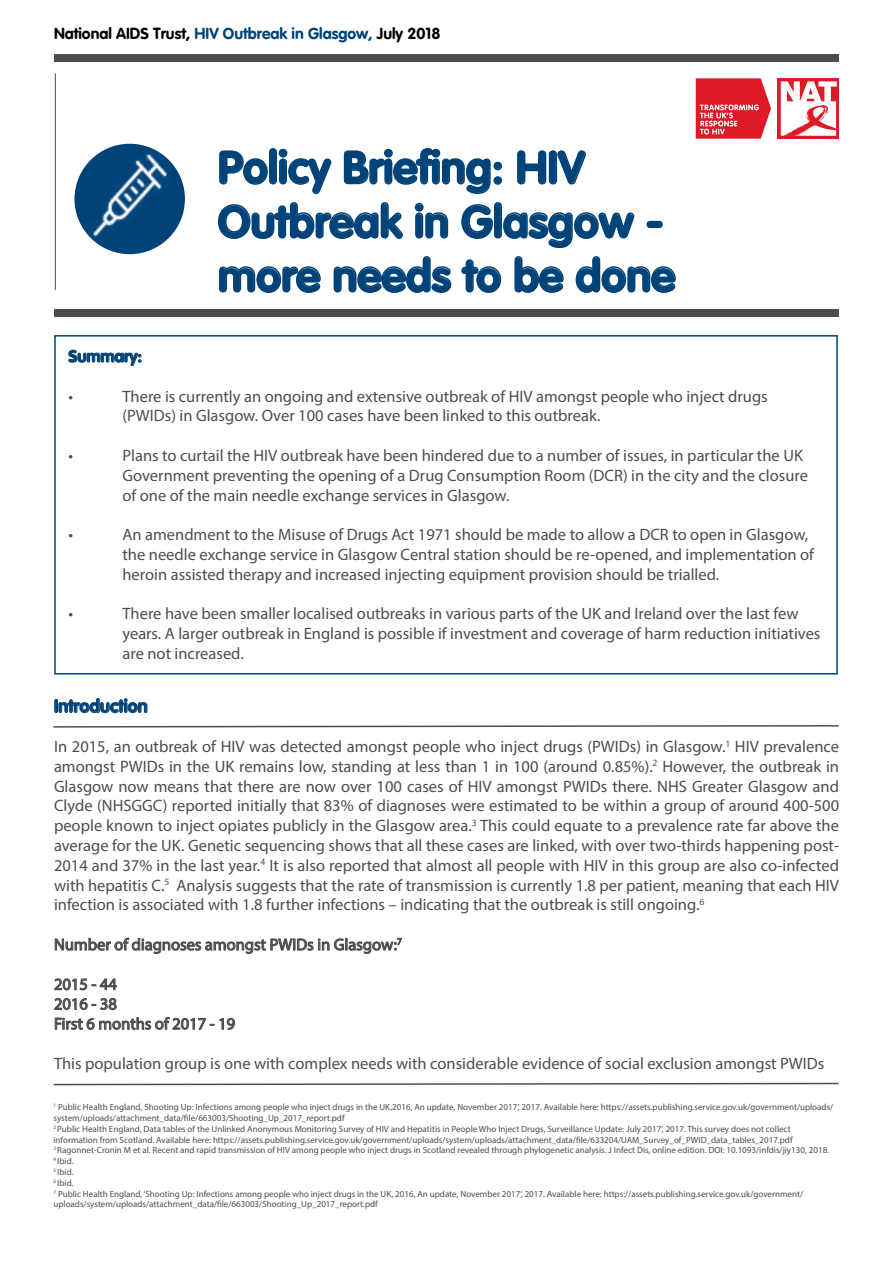
<style>
.page{position:relative;width:893px;height:1263px;background:#fff}
.page>*{position:absolute;margin:0;border:0;box-sizing:border-box;transform-origin:0 0}
.t1{font:45px/54px "VAG Rounded Bold";color:#004378}
.t2{font:18px "VAG Rounded Bold";color:#004378}
.t3{font:16.5px/19.8px "Myriad Pro";color:#4d4d4f}
.t4{font:16.5px "VAG Rounded Bold";color:#004378}
.t5{font:15.75px "VAG Rounded Bold";color:#000}
.t6{font:9px/10.8px "Myriad Pro";color:#4d4d4f}
.s1{color:#004378}
</style>
<div class="page">
<svg style="left:219px;top:148px;width:113px;height:46px"></svg>
<svg style="left:343px;top:148px;width:159px;height:46px"></svg>
<svg style="left:517px;top:150px;width:69px;height:35px"></svg>
<svg style="left:218px;top:202px;width:185px;height:37px"></svg>
<svg style="left:414px;top:202px;width:35px;height:37px"></svg>
<svg style="left:461px;top:202px;width:174px;height:46px"></svg>
<svg style="left:646px;top:220px;width:17px;height:8px"></svg>
<svg style="left:219px;top:266px;width:102px;height:27px"></svg>
<svg style="left:333px;top:256px;width:119px;height:37px"></svg>
<svg style="left:461px;top:259px;width:41px;height:34px"></svg>
<svg style="left:514px;top:256px;width:50px;height:37px"></svg>
<svg style="left:575px;top:256px;width:101px;height:37px"></svg>
<div style="left:54px;top:54px;width:785px;height:8px;background:#4d4d4f"></div>
<div style="left:54px;top:309px;width:784px;height:8px;background:#4d4d4f"></div>
<hr style="left:55px;top:73px;width:1px;height:217px;background:#4d4d4f">
<div style="left:75px;top:144px;width:110px;height:110px;background:#004378;border-radius:50%"></div>
<svg style="left:696px;top:78px;width:75px;height:61px;background:#e4424d"></svg>
<svg style="left:779px;top:78px;width:60px;height:61px"></svg>
<svg style="left:54px;top:698px;width:94px;height:15px"></svg>
<svg style="left:55px;top:937px;width:347px;height:17px"></svg>
<svg style="left:54px;top:978px;width:63px;height:12px"></svg>
<svg style="left:54px;top:998px;width:63px;height:12px"></svg>
<svg style="left:55px;top:1017px;width:180px;height:13px"></svg>
<svg style="left:53px;top:1082px;width:786px;height:4px"></svg>
<svg style="left:53px;top:725px;width:786px;height:3px"></svg>
<img style="left:89px;top:150px;width:81px;height:88px">
<svg style="left:68px;top:349px;width:74px;height:18px"></svg>
<div style="left:54px;top:335px;width:784px;height:339px;border:2px solid #004378"></div>
<p class="t5" style="left:54px;top:24px;width:388px">National AIDS Trust, <span class="s1">HIV Outbreak in Glasgow,</span> July 2018</p>
<h1 class="t1" style="left:218px;top:140px;width:459px">Policy Briefing: HIV<br>Outbreak in Glasgow - more needs to be done</h1>
<p class="t4" style="left:68px;top:347px;width:75px">Summary:</p>
<p class="t3" style="left:68px;top:386px;width:6px">•</p>
<p class="t3" style="left:122px;top:386px;width:647px">There is currently an ongoing and extensive outbreak of HIV amongst people who inject drugs (PWIDs) in Glasgow. Over 100 cases have been linked to this outbreak.</p>
<p class="t3" style="left:68px;top:445px;width:6px">•</p>
<p class="t3" style="left:122px;top:445px;width:687px">Plans to curtail the HIV outbreak have been hindered due to a number of issues, in particular the UK<br>Government preventing the opening of a Drug Consumption Room (DCR) in the city and the closure of one of the main needle exchange services in Glasgow.</p>
<p class="t3" style="left:68px;top:525px;width:6px">•</p>
<p class="t3" style="left:122px;top:525px;width:693px">An amendment to the Misuse of Drugs Act 1971 should be made to allow a DCR to open in Glasgow, the needle exchange service in Glasgow Central station should be re-opened, and implementation of heroin assisted therapy and increased injecting equipment provision should be trialled.</p>
<p class="t3" style="left:68px;top:604px;width:6px">•</p>
<p class="t3" style="left:122px;top:604px;width:699px">There have been smaller localised outbreaks in various parts of the UK and Ireland over the last few years. A larger outbreak in England is possible if investment and coverage of harm reduction initiatives are not increased.</p>
<p class="t2" style="left:54px;top:695px;width:95px">Introduction</p>
<p class="t3" style="left:54px;top:736px;width:787px;text-align:justify">In 2015, an outbreak of HIV was detected amongst people who inject drugs (PWIDs) in Glasgow.<sup>1</sup> HIV prevalence amongst PWIDs in the UK remains low, standing at less than 1 in 100 (around 0.85%).<sup>2</sup> However, the outbreak in Glasgow now means that there are now over 100 cases of HIV amongst PWIDs there. NHS Greater Glasgow and Clyde (NHSGGC) reported initially that 83% of diagnoses were estimated to be within a group of around 400-500 people known to inject opiates publicly in the Glasgow area.<sup>3</sup> This could equate to a prevalence rate far above the average for the UK. Genetic sequencing shows that all these cases are linked, with over two-thirds happening post-2014 and 37% in the last year.<sup>4</sup> It is also reported that almost all people with HIV in this group are also co-infected with hepatitis C.<sup>5</sup> Analysis suggests that the rate of transmission is currently 1.8 per patient, meaning that each HIV infection is associated with 1.8 further infections – indicating that the outbreak is still ongoing.<sup>6</sup></p>
<p class="t3" style="left:54px;top:934px;width:349px">Number of diagnoses amongst PWIDs in Glasgow:<sup>7</sup></p>
<p class="t3" style="left:54px;top:974px;width:183px">2015 - 44<br>2016 - 38<br>First 6 months of 2017 - 19</p>
<p class="t3" style="left:54px;top:1053px;width:772px">This population group is one with complex needs with considerable evidence of social exclusion amongst PWIDs</p>
<p class="t6" style="left:53px;top:1102px;width:781px"><sup>1</sup> Public Health England, Shooting Up: Infections among people who inject drugs in the UK,2016, An update, November 2017’, 2017. Available here: https://assets.publishing.service.gov.uk/government/uploads/ system/uploads/attachment_data/file/663003/Shooting_Up_2017_report.pdf<br><sup>2</sup> Public Health England, Data tables of the Unlinked Anonymous Monitoring Survey of HIV and Hepatitis in People Who Inject Drugs, Surveillance Update: July 2017’, 2017. This survey does not collect information from Scotland. Available here: https://assets.publishing.service.gov.uk/government/uploads/system/uploads/attachment_data/file/633204/UAM_Survey_of_PWID_data_tables_2017.pdf<br><sup>3</sup> Ragonnet-Cronin M et al. Recent and rapid transmission of HIV among people who inject drugs in Scotland revealed through phylogenetic analysis. J Infect Dis, online edition. DOI: 10.1093/infdis/jiy130, 2018.<br><sup>4</sup> Ibid.<br><sup>5</sup> Ibid.<br><sup>6</sup> Ibid.<br><sup>7</sup> Public Health England, ‘Shooting Up: Infections among people who inject drugs in the UK, 2016, An update, November 2017’, 2017. Available here: https://assets.publishing.service.gov.uk/government/ uploads/system/uploads/attachment_data/file/663003/Shooting_Up_2017_report.pdf</p>
</div>
